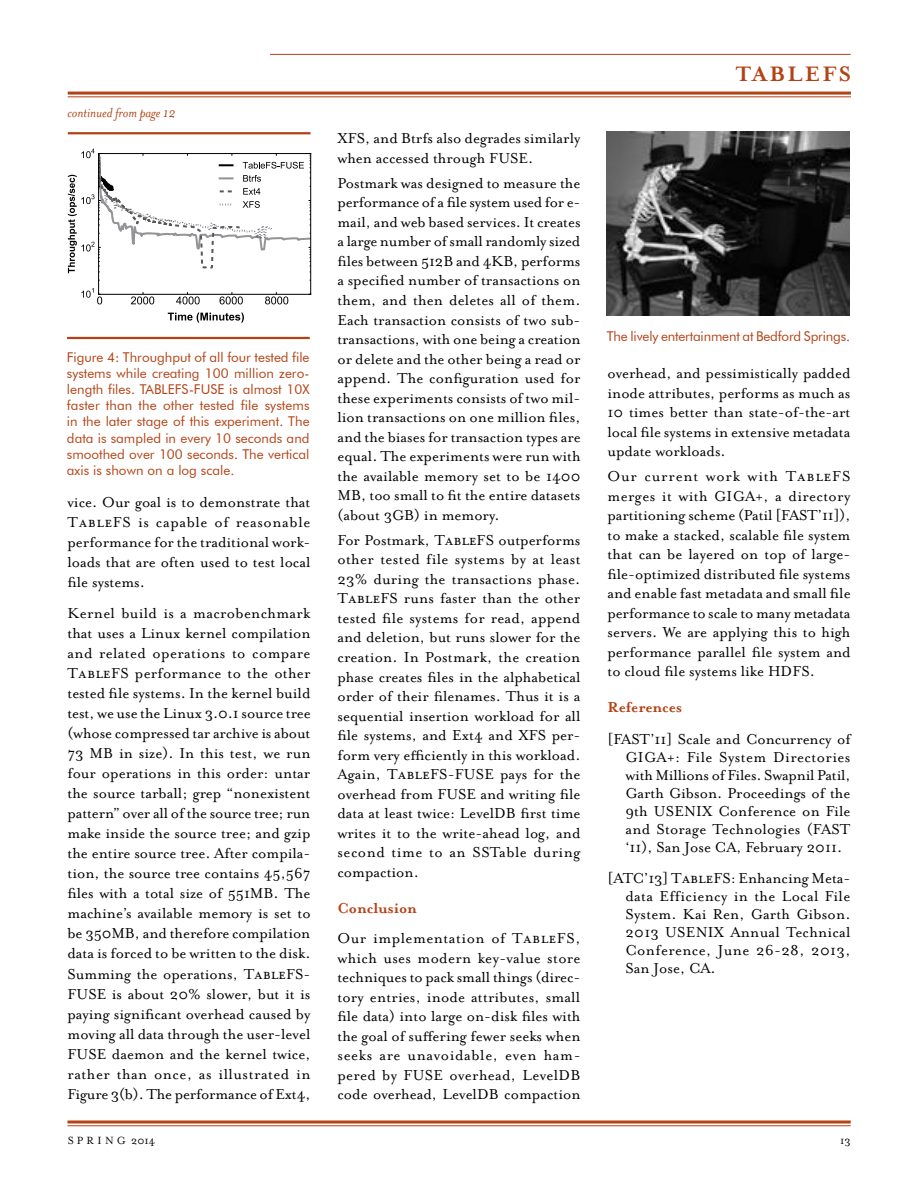
<style>
.page{position:relative;width:918px;height:1188px;background:#fff}
.page>*{position:absolute;margin:0;border:0;box-sizing:border-box;transform-origin:0 0}
.t1{font:700 24px "Mrs Eaves";letter-spacing:.095em;color:#b34215}
.t2{font:16.5px/19.5px "Mrs Eaves Roman";color:#000;text-align:justify}
.t3{font:700 16.5px "Mrs Eaves";color:#b34215}
.t4{font:italic 15px "Mrs Eaves";color:#b34215}
.t5{font:13.5px/16.2px "Futura BT";color:#b34215;text-align:justify}
.t6{font:12px "Mrs Eaves Roman";letter-spacing:.26em;color:#000}
.t7{font:12px "Mrs Eaves Roman";color:#000}
.s1{font-family:"Mrs Eaves Small Caps"}
.s2{font-style:inherit}
</style>
<div class="page">
<svg style="left:68px;top:1120px;width:783px;height:4px;background:#c5714f"></svg>
<hr style="left:68px;top:1125px;width:783px;height:1px;background:#b34215">
<hr style="left:68px;top:92px;width:783px;height:3px;background:#b34215">
<hr style="left:68px;top:96px;width:783px;height:1px;background:#b34215">
<img style="left:607px;top:131px;width:243px;height:185px">
<hr style="left:270px;top:54px;width:581px;height:1px;background:#b34215">
<hr style="left:67px;top:337px;width:243px;height:2px;background:#b34215">
<hr style="left:68px;top:132px;width:243px;height:2px;background:#b34215">
<svg style="left:168px;top:313px;width:76px;height:10px"></svg>
<svg style="left:68px;top:148px;width:243px;height:156px"></svg>
<p class="t4" style="left:68px;top:105px;width:110px">continued from page 12</p>
<p class="t5" style="left:67px;top:349px;width:244px">Figure 4: Throughput of all four tested file systems while creating 100 million zero&shy;length files. TABLEFS-FUSE is almost 10X faster than the other tested file systems in the later stage of this experiment. The data is sampled in every 10 seconds and smoothed over 100 seconds. The vertical axis is shown on a log scale.</p>
<p class="t2" style="left:68px;top:492px;width:245px;line-height:20.1px">vice. Our goal is to demonstrate that T<span class="s1">able</span>FS is capable of reasonable performance for the traditional work&shy;loads that are often used to test local file systems.</p>
<p class="t2" style="left:68px;top:603px;width:245px;line-height:20.1px">Kernel build is a macrobenchmark that uses a Linux kernel compilation and related operations to compare T<span class="s1">able</span>FS performance to the other tested file systems. In the kernel build test, we use the Linux 3.0.1 source tree (whose compressed tar archive is about 73 MB in size). In this test, we run four operations in this order: untar the source tarball; grep “nonexistent pattern” over all of the source tree; run make inside the source tree; and gzip the entire source tree. After compila&shy;tion, the source tree contains 45,567 files with a total size of 551MB. The machine’s available memory is set to be 350MB, and therefore compilation data is forced to be written to the disk.<br>Summing the operations, T<span class="s1">able</span>FS-FUSE is about 20% slower, but it is paying significant overhead caused by moving all data through the user-level FUSE daemon and the kernel twice, rather than once, as illustrated in Figure 3(b). The performance of Ext4,</p>
<p class="t2" style="left:338px;top:129px;width:245px">XFS, and Btrfs also degrades similarly when accessed through FUSE.</p>
<p class="t2" style="left:338px;top:173px;width:245px">Postmark was designed to measure the performance of a file system used for e&shy;mail, and web based services. It creates a large number of small randomly sized files between 512B and 4KB, performs a specified number of transactions on them, and then deletes all of them.<br>Each transaction consists of two sub&shy;transactions, with one being a creation or delete and the other being a read or append. The configuration used for these experiments consists of two mil&shy;lion transactions on one million files, and the biases for transaction types are equal. The experiments were run with the available memory set to be 1400<br>MB, too small to fit the entire datasets (about 3GB) in memory.</p>
<p class="t2" style="left:338px;top:530px;width:245px">For Postmark, T<span class="s1">able</span>FS outperforms other tested file systems by at least 23% during the transactions phase.<br>T<span class="s1">able</span>FS runs faster than the other tested file systems for read, append and deletion, but runs slower for the creation. In Postmark, the creation phase creates files in the alphabetical order of their filenames. Thus it is a sequential insertion workload for all file systems, and Ext4 and XFS per&shy;form very efficiently in this workload.<br>Again, T<span class="s1">able</span>FS-FUSE pays for the overhead from FUSE and writing file data at least twice: LevelDB first time writes it to the write-ahead log, and second time to an SSTable during compaction.</p>
<p class="t3" style="left:338px;top:898px;width:81px">Conclusion</p>
<p class="t2" style="left:338px;top:929px;width:245px">Our implementation of T<span class="s1">able</span>FS, which uses modern key-value store techniques to pack small things (direc&shy;tory entries, inode attributes, small file data) into large on-disk files with the goal of suffering fewer seeks when seeks are unavoidable, even ham&shy;pered by FUSE overhead, LevelDB code overhead, LevelDB compaction</p>
<h1 class="t1" style="left:736px;top:60px;width:117px">TABLEFS</h1>
<p class="t5" style="left:607px;top:328px;width:245px">The lively entertainment at Bedford Springs.</p>
<p class="t2" style="left:608px;top:364px;width:245px">overhead, and pessimistically padded inode attributes, performs as much as 10 times better than state-of-the-art local file systems in extensive metadata update workloads.</p>
<p class="t2" style="left:608px;top:467px;width:245px">Our current work with T<span class="s1">able</span>FS merges it with GIGA+, a directory partitioning scheme (Patil [FAST’11]), to make a stacked, scalable file system that can be layered on top of large&shy;file-optimized distributed file systems and enable fast metadata and small file performance to scale to many metadata servers. We are applying this to high performance parallel file system and to cloud file systems like HDFS.</p>
<p class="t3" style="left:608px;top:698px;width:76px">References</p>
<p class="t2" style="left:626px;top:730px;width:227px;line-height:18px;text-indent:-18px">[FAST’11] Scale and Concurrency of GIGA+: File System Directories with Millions of Files. Swapnil Patil, Garth Gibson. Proceedings of the 9th USENIX Conference on File and Storage Technologies (FAST ‘11), San Jose CA, February 2011.</p>
<p class="t2" style="left:626px;top:869px;width:227px;line-height:18px;text-indent:-18px">[ATC’13] T<span class="s1">able</span>FS: Enhancing Meta&shy;data Efficiency in the Local File System. Kai Ren, Garth Gibson.<br>2013 USENIX Annual Technical Conference, June 26-28, 2013, San Jose, CA.</p>
<p class="t6" style="left:68px;top:1134px;width:89px">SPRING <span class="s2">2014</span></p>
<p class="t7" style="left:840px;top:1134px;width:12px">13</p>
</div>
